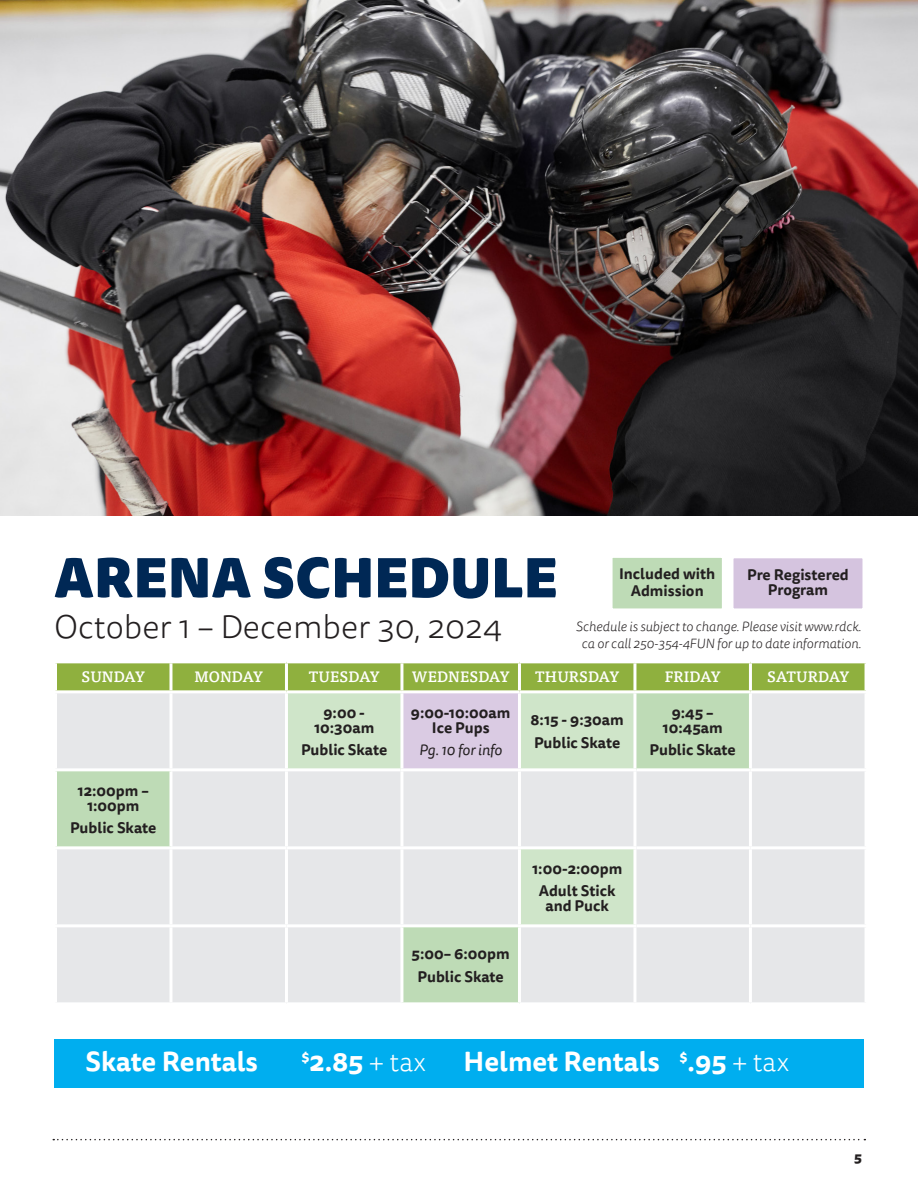
<style>
.page{position:relative;width:918px;height:1188px;background:#fff}
.page>*{position:absolute;margin:0;border:0;box-sizing:border-box;transform-origin:0 0}
.heading_36{font:900 54px "Tisa Sans Pro";letter-spacing:.01em;color:#002855}
.heading_24{font:300 33px "Tisa Sans Pro";color:#231f20}
.heading_18{font:700 27px "Tisa Sans Pro";color:#fff}
.table_body_tisa_bold{font:700 15px/15px "Tisa Sans Pro";color:#231f20;text-align:center}
.table_header{font:500 15px "Tisa Pro";letter-spacing:.01em;color:#fff}
.table_body_tisa_bold-2{font:italic 15px "Tisa Sans Pro";color:#231f20}
.LG_age_location_instructor{font:italic 300 13.5px/16.5px "Tisa Sans Pro";color:#231f20;text-align:center}
.t1{font:800 13.5px "Tisa Sans Pro";color:#231f20}
.s1{font-weight:300}
</style>
<div class="page">
<svg style="left:53px;top:1139px;width:812px;height:1px"></svg>
<div style="left:54px;top:1039px;width:810px;height:49px;background:#00aeef"></div>
<div style="left:57px;top:663px;width:808px;height:27px;background:#8fb03e"></div>
<div style="left:752px;top:693px;width:113px;height:309px;background:#e6e7e9"></div>
<svg style="left:57px;top:693px;width:692px;height:309px;background:#dde4de"></svg>
<hr style="left:169px;top:693px;width:3px;height:75px;background:#fff">
<hr style="left:518px;top:771px;width:3px;height:75px;background:#fff">
<hr style="left:286px;top:846px;width:116px;height:3px;background:#fff">
<hr style="left:285px;top:927px;width:3px;height:75px;background:#fff">
<hr style="left:518px;top:927px;width:3px;height:75px;background:#fff">
<hr style="left:633px;top:927px;width:3px;height:75px;background:#fff">
<hr style="left:169px;top:663px;width:3px;height:27px;background:#fff">
<hr style="left:285px;top:663px;width:3px;height:27px;background:#fff">
<hr style="left:400px;top:663px;width:3px;height:27px;background:#fff">
<hr style="left:518px;top:663px;width:3px;height:27px;background:#fff">
<hr style="left:633px;top:663px;width:3px;height:27px;background:#fff">
<hr style="left:749px;top:663px;width:3px;height:27px;background:#fff">
<hr style="left:54px;top:924px;width:117px;height:3px;background:#fff">
<hr style="left:286px;top:924px;width:116px;height:3px;background:#fff">
<hr style="left:402px;top:924px;width:116px;height:3px;background:#fff">
<hr style="left:636px;top:924px;width:114px;height:3px;background:#fff">
<hr style="left:169px;top:927px;width:3px;height:75px;background:#fff">
<hr style="left:400px;top:927px;width:3px;height:75px;background:#fff">
<hr style="left:171px;top:768px;width:114px;height:3px;background:#fff">
<hr style="left:636px;top:768px;width:114px;height:3px;background:#fff">
<hr style="left:636px;top:846px;width:114px;height:3px;background:#fff">
<hr style="left:171px;top:846px;width:115px;height:3px;background:#fff">
<hr style="left:54px;top:768px;width:117px;height:3px;background:#fff">
<hr style="left:169px;top:771px;width:3px;height:75px;background:#fff">
<hr style="left:750px;top:768px;width:118px;height:3px;background:#fff">
<hr style="left:54px;top:846px;width:117px;height:3px;background:#fff">
<hr style="left:750px;top:846px;width:118px;height:3px;background:#fff">
<hr style="left:750px;top:924px;width:118px;height:3px;background:#fff">
<hr style="left:169px;top:849px;width:3px;height:75px;background:#fff">
<hr style="left:171px;top:924px;width:115px;height:3px;background:#fff">
<hr style="left:285px;top:771px;width:3px;height:75px;background:#fff">
<hr style="left:285px;top:849px;width:3px;height:75px;background:#fff">
<hr style="left:400px;top:849px;width:3px;height:75px;background:#fff">
<hr style="left:633px;top:771px;width:3px;height:75px;background:#fff">
<hr style="left:400px;top:771px;width:3px;height:75px;background:#fff">
<hr style="left:402px;top:846px;width:116px;height:3px;background:#fff">
<hr style="left:285px;top:693px;width:3px;height:75px;background:#fff">
<hr style="left:633px;top:693px;width:3px;height:75px;background:#fff">
<hr style="left:285px;top:768px;width:115px;height:3px;background:#fff">
<hr style="left:521px;top:768px;width:115px;height:3px;background:#fff">
<hr style="left:518px;top:846px;width:118px;height:3px;background:#fff">
<hr style="left:518px;top:849px;width:3px;height:75px;background:#fff">
<hr style="left:633px;top:849px;width:3px;height:75px;background:#fff">
<hr style="left:518px;top:924px;width:118px;height:3px;background:#fff">
<hr style="left:400px;top:693px;width:3px;height:75px;background:#fff">
<hr style="left:518px;top:693px;width:3px;height:75px;background:#fff">
<hr style="left:400px;top:768px;width:121px;height:3px;background:#fff">
<img style="left:0;top:0;width:918px;height:515px">
<div style="left:611px;top:556px;width:112px;height:54px;background:#bedbb6"></div>
<div style="left:610px;top:555px;width:115px;height:56px;border:3px solid #fff"></div>
<div style="left:732px;top:557px;width:132px;height:53px;background:#d5c4df"></div>
<div style="left:730px;top:555px;width:136px;height:56px;border:3px solid #fff"></div>
<p class="heading_36" style="left:54px;top:534px;width:505px">ARENA SCHEDULE</p>
<p class="heading_24" style="left:54px;top:605px;width:450px">October 1 – December 30, 2024</p>
<p class="table_header" style="left:82px;top:665px;width:65px">SUNDAY</p>
<p class="table_header" style="left:194px;top:665px;width:70px">MONDAY</p>
<p class="table_header" style="left:309px;top:665px;width:72px">TUESDAY</p>
<p class="table_header" style="left:412px;top:665px;width:99px">WEDNESDAY</p>
<p class="table_header" style="left:535px;top:665px;width:85px">THURSDAY</p>
<p class="table_header" style="left:665px;top:665px;width:57px">FRIDAY</p>
<p class="table_header" style="left:767px;top:665px;width:84px">SATURDAY</p>
<p class="table_body_tisa_bold" style="left:314px;top:705px;width:62px">9:00 -<br>10:30am</p>
<p class="table_body_tisa_bold" style="left:301px;top:742px;width:88px">Public Skate</p>
<p class="table_body_tisa_bold" style="left:619px;top:567px;width:98px">Included with</p>
<p class="table_body_tisa_bold" style="left:631px;top:583px;width:75px">Admission</p>
<p class="table_body_tisa_bold" style="left:747px;top:567px;width:103px">Pre Registered<br>Program</p>
<p class="LG_age_location_instructor" style="left:576px;top:619px;width:287px">Schedule is subject to change. Please visit www.rdck. ca or call 250-354-4FUN for up to date information.</p>
<p class="table_body_tisa_bold" style="left:411px;top:705px;width:101px">9:00-10:00am<br>Ice Pups</p>
<p class="table_body_tisa_bold-2" style="left:419px;top:740px;width:84px">Pg. 10 for info</p>
<p class="table_body_tisa_bold" style="left:663px;top:705px;width:62px">9:45 –<br>10:45am</p>
<p class="table_body_tisa_bold" style="left:650px;top:742px;width:88px">Public Skate</p>
<p class="table_body_tisa_bold" style="left:531px;top:712px;width:95px">8:15 - 9:30am</p>
<p class="table_body_tisa_bold" style="left:534px;top:735px;width:88px">Public Skate</p>
<p class="table_body_tisa_bold" style="left:78px;top:783px;width:73px">12:00pm –<br>1:00pm</p>
<p class="table_body_tisa_bold" style="left:70px;top:820px;width:88px">Public Skate</p>
<p class="table_body_tisa_bold" style="left:412px;top:946px;width:100px">5:00– 6:00pm</p>
<p class="table_body_tisa_bold" style="left:418px;top:969px;width:88px">Public Skate</p>
<p class="table_body_tisa_bold" style="left:532px;top:861px;width:92px">1:00-2:00pm</p>
<p class="table_body_tisa_bold" style="left:539px;top:883px;width:79px">Adult Stick and Puck</p>
<p class="heading_18" style="left:86px;top:1042px;width:174px">Skate Rentals</p>
<p class="heading_18" style="left:302px;top:1042px;width:126px"><sup>$</sup>2.85 <span class="s1">+ tax</span></p>
<p class="heading_18" style="left:464px;top:1042px;width:327px">Helmet Rentals <sup>$</sup>.95 <span class="s1">+ tax</span></p>
<p class="t1" style="left:854px;top:1147px;width:9px">5</p>
</div>
